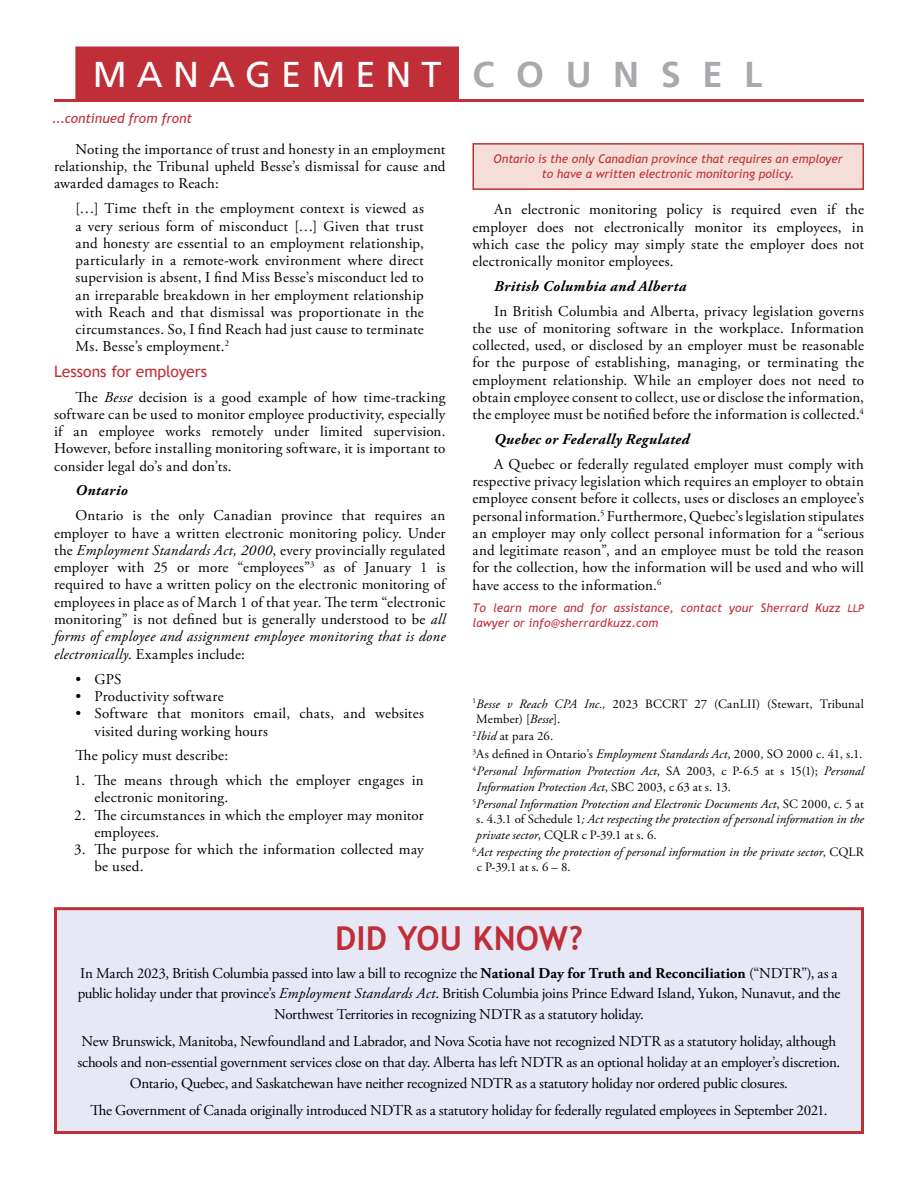
<style>
.page{position:relative;width:918px;height:1188px;background:#fff}
.page>*{position:absolute;margin:0;border:0;box-sizing:border-box;transform-origin:0 0}
.t1{font:36px "Frutiger";letter-spacing:.28em;color:#fff}
.t2{font:700 33px "Trebuchet MS";letter-spacing:.005em;color:#c02f38}
.t3{font:15.75px "Trebuchet MS";letter-spacing:-.005em;color:#c02f38}
.t4{font:15px/17.2px "Adobe Garamond Pro";color:#000;text-align:justify}
.t5{font:15px/17.2px "Adobe Garamond Pro";letter-spacing:.02em;color:#000}
.t6{font:15px "Adobe Garamond Pro";letter-spacing:-.02em;color:#000}
.t7{font:italic 700 15px "Adobe Garamond Pro";letter-spacing:.03em;color:#000}
.t8{font:italic 13.5px "Trebuchet MS";letter-spacing:-.01em;color:#c02f38}
.t9{font:italic 12.75px/15.3px "Adobe Garamond Pro";letter-spacing:.01em;color:#000}
.t10{font:12.75px/17.4px "Adobe Garamond Pro";letter-spacing:.015em;color:#000}
.t11{font:italic 12px/15px "Trebuchet MS";letter-spacing:.01em;color:#c02f38}
.s1{font-weight:700;color:#a7a9ac}
.s2{font-style:italic}
.s3{font-size:10.5px}
.s4{font-style:normal}
.s5{font-weight:700}
</style>
<div class="page">
<div style="left:75px;top:46px;width:384px;height:54px;background:#c02f38;border:3px solid #c02f38"></div>
<hr style="left:54px;top:99px;width:810px;height:3px;background:#c02f38">
<div style="left:56px;top:909px;width:806px;height:223px;background:#e6e8f5"></div>
<div style="left:54px;top:907px;width:810px;height:227px;border:3px solid #c02f38"></div>
<div style="left:473px;top:144px;width:390px;height:45px;background:#f5ded7"></div>
<div style="left:472px;top:143px;width:392px;height:47px;border:2px solid #c02f38"></div>
<h1 class="t1" style="left:93px;top:53px;width:671px">MANAGEMENT <span class="s1">C O U N S E L</span></h1>
<p class="t8" style="left:52px;top:110px;width:142px">...continued from front</p>
<p class="t4" style="left:54px;top:141px;width:393px;text-indent:22px">Noting the importance of trust and honesty in an employment relationship, the Tribunal upheld Besse’s dismissal for cause and awarded damages to Reach:</p>
<p class="t4" style="left:76px;top:200px;width:350px">[…] Time theft in the employment context is viewed as a very serious form of misconduct […] Given that trust and honesty are essential to an employment relationship, particularly in a remote-work environment where direct supervision is absent, I find Miss Besse’s misconduct led to an irreparable breakdown in her employment relationship with Reach and that dismissal was proportionate in the circumstances. So, I find Reach had just cause to terminate Ms. Besse’s employment.<sup>2</sup></p>
<p class="t3" style="left:54px;top:362px;width:155px">Lessons for employers</p>
<p class="t4" style="left:54px;top:389px;width:393px;text-indent:22px">The <span class="s2">Besse</span> decision is a good example of how time-tracking software can be used to monitor employee productivity, especially if an employee works remotely under limited supervision.<br>However, before installing monitoring software, it is important to consider legal do’s and don’ts.</p>
<p class="t7" style="left:76px;top:482px;width:54px">Ontario</p>
<p class="t4" style="left:54px;top:507px;width:393px;text-indent:22px">Ontario is the only Canadian province that requires an employer to have a written electronic monitoring policy. Under the <span class="s2">Employment Standards Act, 2000</span>, every provincially regulated employer with 25 or more “employees”<sup>3</sup> as of January 1 is required to have a written policy on the electronic monitoring of employees in place as of March 1 of that year. The term “electronic monitoring” is not defined but is generally understood to be <span class="s2">all forms of employee and assignment employee monitoring that is done electronically</span>. Examples include:</p>
<p class="t4" style="left:76px;top:671px;width:47px">• GPS</p>
<p class="t4" style="left:76px;top:688px;width:150px">• Productivity software</p>
<p class="t5" style="left:95px;top:705px;width:331px;text-indent:-19px">• Software that monitors email, chats, and websites visited during working hours</p>
<p class="t4" style="left:76px;top:748px;width:154px">The policy must describe:</p>
<p class="t5" style="left:95px;top:772px;width:331px;text-indent:-20px">1. The means through which the employer engages in electronic monitoring.</p>
<p class="t4" style="left:95px;top:807px;width:331px;text-indent:-20px">2. The circumstances in which the employer may monitor employees.</p>
<p class="t5" style="left:95px;top:841px;width:331px;text-indent:-20px">3. The purpose for which the information collected may be used.</p>
<p class="t11" style="left:494px;top:152px;width:351px;text-align:center">Ontario is the only Canadian province that requires an employer to have a written electronic monitoring policy.</p>
<p class="t4" style="left:472px;top:201px;width:393px;text-indent:22px">An electronic monitoring policy is required even if the employer does not electronically monitor its employees, in which case the policy may simply state the employer does not electronically monitor employees.</p>
<p class="t7" style="left:494px;top:277px;width:194px">British Columbia and Alberta</p>
<p class="t4" style="left:472px;top:303px;width:393px;text-indent:22px">In British Columbia and Alberta, privacy legislation governs the use of monitoring software in the workplace. Information collected, used, or disclosed by an employer must be reasonable for the purpose of establishing, managing, or terminating the employment relationship. While an employer does not need to obtain employee consent to collect, use or disclose the information, the employee must be notified before the information is collected.<sup>4</sup></p>
<p class="t7" style="left:494px;top:431px;width:197px">Quebec or Federally Regulated</p>
<p class="t4" style="left:472px;top:456px;width:393px;text-indent:22px">A Quebec or federally regulated employer must comply with respective privacy legislation which requires an employer to obtain employee consent before it collects, uses or discloses an employee’s personal information.<sup>5</sup> Furthermore, Quebec’s legislation stipulates an employer may only collect personal information for a “serious and legitimate reason”, and an employee must be told the reason for the collection, how the information will be used and who will have access to the information.<sup>6</sup></p>
<p class="t11" style="left:472px;top:600px;width:393px">To learn more and for assistance, contact your Sherrard Kuzz <span class="s3">LLP </span>lawyer or info@sherrardkuzz.com</p>
<p class="t10" style="left:472px;top:696px;width:393px;line-height:15.3px"><sup>1</sup><span class="s2">Besse v Reach CPA Inc.,</span> 2023 BCCRT 27 (CanLII) (Stewart, Tribunal<br>Member) [<span class="s2">Besse</span>].</p>
<p class="t10" style="left:472px;top:728px;width:393px"><sup>2</sup><span class="s2">Ibid</span> at para 26.<br><sup>3</sup>As defined in Ontario’s <span class="s2">Employment Standards Act</span>, 2000, SO 2000 c. 41, s.1.<br><sup>4</sup><span class="s2">Personal Information Protection Act</span>, SA 2003, c P-6.5 at s 15(1); <span class="s2">Personal</span></p>
<p class="t9" style="left:472px;top:778px;width:393px;line-height:17.4px;text-indent:4px">Information Protection Act<span class="s4">, SBC 2003, c 63 at s. 13.<br></span><sup>5</sup>Personal Information Protection and Electronic Documents Act<span class="s4">, SC 2000, c. 5 at</span></p>
<p class="t9" style="left:476px;top:812px;width:389px"><span class="s4">s. 4.3.1 of Schedule 1</span>; Act respecting the protection of personal information in the private sector<span class="s4">, CQLR c P-39.1 at s. 6.</span></p>
<p class="t9" style="left:477px;top:845px;width:389px;text-indent:-4px"><sup>6</sup>Act respecting the protection of personal information in the private sector<span class="s4">, CQLR c P-39.1 at s. 6 – 8.</span></p>
<h2 class="t2" style="left:335px;top:918px;width:249px">DID YOU KNOW?</h2>
<p class="t4" style="left:78px;top:963px;width:764px;line-height:20.7px;text-align:center">In March 2023, British Columbia passed into law a bill to recognize the <span class="s5">National Day for Truth and Reconciliation</span> (“NDTR”), as a public holiday under that province’s <span class="s2">Employment Standards Act</span>. British Columbia joins Prince Edward Island, Yukon, Nunavut, and the<br>Northwest Territories in recognizing NDTR as a statutory holiday.</p>
<p class="t4" style="left:78px;top:1032px;width:764px;line-height:20.7px;text-align:center">New Brunswick, Manitoba, Newfoundland and Labrador, and Nova Scotia have not recognized NDTR as a statutory holiday, although schools and non-essential government services close on that day. Alberta has left NDTR as an optional holiday at an employer’s discretion.<br>Ontario, Quebec, and Saskatchewan have neither recognized NDTR as a statutory holiday nor ordered public closures.</p>
<p class="t6" style="left:90px;top:1101px;width:739px">The Government of Canada originally introduced NDTR as a statutory holiday for federally regulated employees in September 2021.</p>
</div>
